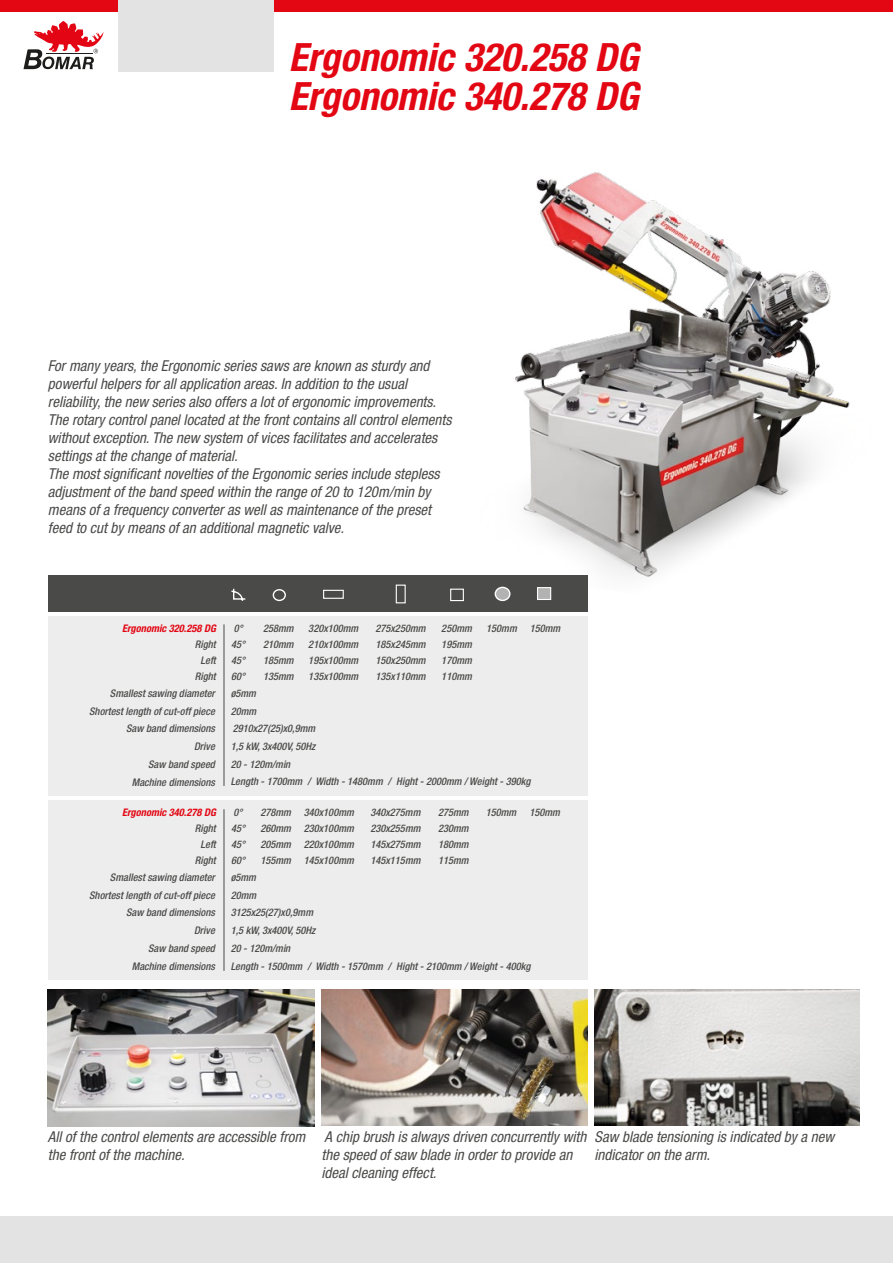
<style>
.page{position:relative;width:893px;height:1263px;background:#fff}
.page>*{position:absolute;margin:0;border:0;box-sizing:border-box;transform-origin:0 0}
.t1{font:italic 700 condensed 39px/39px "Helvetica Neue LT Com";color:#e30613}
.t2{font:italic condensed 15px/18px "Helvetica Neue LT Com";color:#4a4a49}
.t3{font:italic 500 condensed 10.5px "Helvetica Neue LT Pro";color:#4a4a49}
.t4{font:italic 700 condensed 10.5px "Helvetica Neue LT Pro";color:#e30613}
</style>
<div class="page">
<img style="left:458px;top:172px;width:392px;height:432px">
<div style="left:0;top:0;width:893px;height:12px;background:#e30613"></div>
<svg style="left:24px;top:21px;width:80px;height:48px"></svg>
<div style="left:118px;top:0;width:156px;height:71px;background:#e3e3e3"></div>
<div style="left:0;top:1216px;width:893px;height:47px;background:#e3e3e3"></div>
<img style="left:48px;top:989px;width:266px;height:137px">
<img style="left:594px;top:989px;width:265px;height:136px">
<img style="left:322px;top:989px;width:265px;height:136px">
<div style="left:48px;top:616px;width:539px;height:179px;background:#ededed"></div>
<div style="left:48px;top:800px;width:539px;height:179px;background:#ededed"></div>
<div style="left:48px;top:576px;width:539px;height:36px;background:#4a4a49"></div>
<svg style="left:231px;top:588px;width:15px;height:13px"></svg>
<div style="left:273px;top:589px;width:13px;height:12px;border:1px solid #fff;border-radius:50%"></div>
<div style="left:323px;top:590px;width:21px;height:9px;border:1px solid #fff"></div>
<div style="left:396px;top:585px;width:10px;height:18px;border:1px solid #fff"></div>
<div style="left:450px;top:589px;width:14px;height:12px;border:1px solid #fff"></div>
<div style="left:495px;top:587px;width:15px;height:13px;background:#b3b2b2;border-radius:50%"></div>
<div style="left:495px;top:587px;width:15px;height:14px;border:1px solid #fff;border-radius:50%"></div>
<div style="left:537px;top:587px;width:14px;height:13px;background:#b3b2b2;border:1px solid #fff"></div>
<hr style="left:224px;top:624px;width:1px;height:162px;background:#4a4a49">
<hr style="left:224px;top:809px;width:1px;height:162px;background:#4a4a49">
<h1 class="t1" style="left:289px;top:38px;width:351px">Ergonomic 320.258 DG<br>Ergonomic 340.278 DG</h1>
<p class="t2" style="left:48px;top:356px;width:405px">For many years, the Ergonomic series saws are known as sturdy and powerful helpers for all application areas. In addition to the usual reliability, the new series also offers a lot of ergonomic improvements.<br>The rotary control panel located at the front contains all control elements without exception. The new system of vices facilitates and accelerates settings at the change of material.<br>The most significant novelties of the Ergonomic series include stepless adjustment of the band speed within the range of 20 to 120m/min by means of a frequency converter as well as maintenance of the preset feed to cut by means of an additional magnetic valve.</p>
<p class="t4" style="left:122px;top:622px;width:95px">Ergonomic 320.258 DG</p>
<p class="t3" style="left:234px;top:622px;width:11px">0°</p>
<p class="t3" style="left:263px;top:622px;width:32px">258mm</p>
<p class="t3" style="left:308px;top:622px;width:52px">320x100mm</p>
<p class="t3" style="left:375px;top:622px;width:52px">275x250mm</p>
<p class="t3" style="left:441px;top:622px;width:32px">250mm</p>
<p class="t3" style="left:486px;top:622px;width:76px">150mm 150mm</p>
<p class="t3" style="left:195px;top:638px;width:22px">Right</p>
<p class="t3" style="left:231px;top:638px;width:16px">45°</p>
<p class="t3" style="left:263px;top:638px;width:32px">210mm</p>
<p class="t3" style="left:308px;top:638px;width:52px">210x100mm</p>
<p class="t3" style="left:375px;top:638px;width:52px">185x245mm</p>
<p class="t3" style="left:441px;top:638px;width:32px">195mm</p>
<p class="t3" style="left:201px;top:654px;width:17px">Left</p>
<p class="t3" style="left:231px;top:654px;width:16px">45°</p>
<p class="t3" style="left:263px;top:654px;width:32px">185mm</p>
<p class="t3" style="left:308px;top:654px;width:52px">195x100mm</p>
<p class="t3" style="left:375px;top:654px;width:52px">150x250mm</p>
<p class="t3" style="left:441px;top:654px;width:32px">170mm</p>
<p class="t3" style="left:195px;top:670px;width:22px">Right</p>
<p class="t3" style="left:231px;top:670px;width:16px">60°</p>
<p class="t3" style="left:263px;top:670px;width:32px">135mm</p>
<p class="t3" style="left:308px;top:670px;width:52px">135x100mm</p>
<p class="t3" style="left:375px;top:670px;width:52px">135x110mm</p>
<p class="t3" style="left:441px;top:670px;width:32px">110mm</p>
<p class="t3" style="left:110px;top:687px;width:106px">Smallest sawing diameter</p>
<p class="t3" style="left:231px;top:687px;width:27px">ø5mm</p>
<p class="t3" style="left:89px;top:705px;width:127px">Shortest length of cut-off piece</p>
<p class="t3" style="left:231px;top:705px;width:27px">20mm</p>
<p class="t3" style="left:126px;top:722px;width:90px">Saw band dimensions</p>
<p class="t3" style="left:233px;top:722px;width:84px">2910x27(25)x0,9mm</p>
<p class="t3" style="left:194px;top:740px;width:22px">Drive</p>
<p class="t3" style="left:231px;top:740px;width:86px">1,5 kW, 3x400V, 50Hz</p>
<p class="t3" style="left:148px;top:758px;width:68px">Saw band speed</p>
<p class="t3" style="left:231px;top:758px;width:61px">20 - 120m/min</p>
<p class="t3" style="left:132px;top:775px;width:85px">Machine dimensions</p>
<p class="t3" style="left:231px;top:775px;width:301px">Length - 1700mm / Width - 1480mm / Hight - 2000mm / Weight - 390kg</p>
<p class="t4" style="left:122px;top:806px;width:95px">Ergonomic 340.278 DG</p>
<p class="t3" style="left:234px;top:806px;width:11px">0°</p>
<p class="t3" style="left:260px;top:806px;width:95px">278mm 340x100mm</p>
<p class="t3" style="left:370px;top:806px;width:52px">340x275mm</p>
<p class="t3" style="left:438px;top:806px;width:32px">275mm</p>
<p class="t3" style="left:486px;top:806px;width:76px">150mm 150mm</p>
<p class="t3" style="left:195px;top:822px;width:22px">Right</p>
<p class="t3" style="left:231px;top:822px;width:16px">45°</p>
<p class="t3" style="left:260px;top:822px;width:95px">260mm 230x100mm</p>
<p class="t3" style="left:370px;top:822px;width:52px">230x255mm</p>
<p class="t3" style="left:438px;top:822px;width:32px">230mm</p>
<p class="t3" style="left:201px;top:838px;width:17px">Left</p>
<p class="t3" style="left:231px;top:838px;width:16px">45°</p>
<p class="t3" style="left:260px;top:838px;width:95px">205mm 220x100mm</p>
<p class="t3" style="left:370px;top:838px;width:52px">145x275mm</p>
<p class="t3" style="left:438px;top:838px;width:32px">180mm</p>
<p class="t3" style="left:195px;top:854px;width:22px">Right</p>
<p class="t3" style="left:231px;top:854px;width:16px">60°</p>
<p class="t3" style="left:260px;top:854px;width:95px">155mm 145x100mm</p>
<p class="t3" style="left:370px;top:854px;width:52px">145x115mm</p>
<p class="t3" style="left:438px;top:854px;width:32px">115mm</p>
<p class="t3" style="left:110px;top:871px;width:106px">Smallest sawing diameter</p>
<p class="t3" style="left:231px;top:871px;width:27px">ø5mm</p>
<p class="t3" style="left:89px;top:889px;width:127px">Shortest length of cut-off piece</p>
<p class="t3" style="left:231px;top:889px;width:27px">20mm</p>
<p class="t3" style="left:126px;top:906px;width:90px">Saw band dimensions</p>
<p class="t3" style="left:231px;top:906px;width:84px">3125x25(27)x0,9mm</p>
<p class="t3" style="left:194px;top:924px;width:22px">Drive</p>
<p class="t3" style="left:231px;top:924px;width:86px">1,5 kW, 3x400V, 50Hz</p>
<p class="t3" style="left:148px;top:942px;width:68px">Saw band speed</p>
<p class="t3" style="left:231px;top:942px;width:61px">20 - 120m/min</p>
<p class="t3" style="left:132px;top:959px;width:85px">Machine dimensions</p>
<p class="t3" style="left:231px;top:959px;width:301px">Length - 1500mm / Width - 1570mm / Hight - 2100mm / Weight - 400kg</p>
<p class="t2" style="left:48px;top:1127px;width:259px">All of the control elements are accessible from the front of the machine.</p>
<p class="t2" style="left:322px;top:1127px;width:266px">A chip brush is always driven concurrently with the speed of saw blade in order to provide an ideal cleaning effect.</p>
<p class="t2" style="left:594px;top:1127px;width:241px">Saw blade tensioning is indicated by a new indicator on the arm.</p>
</div>
